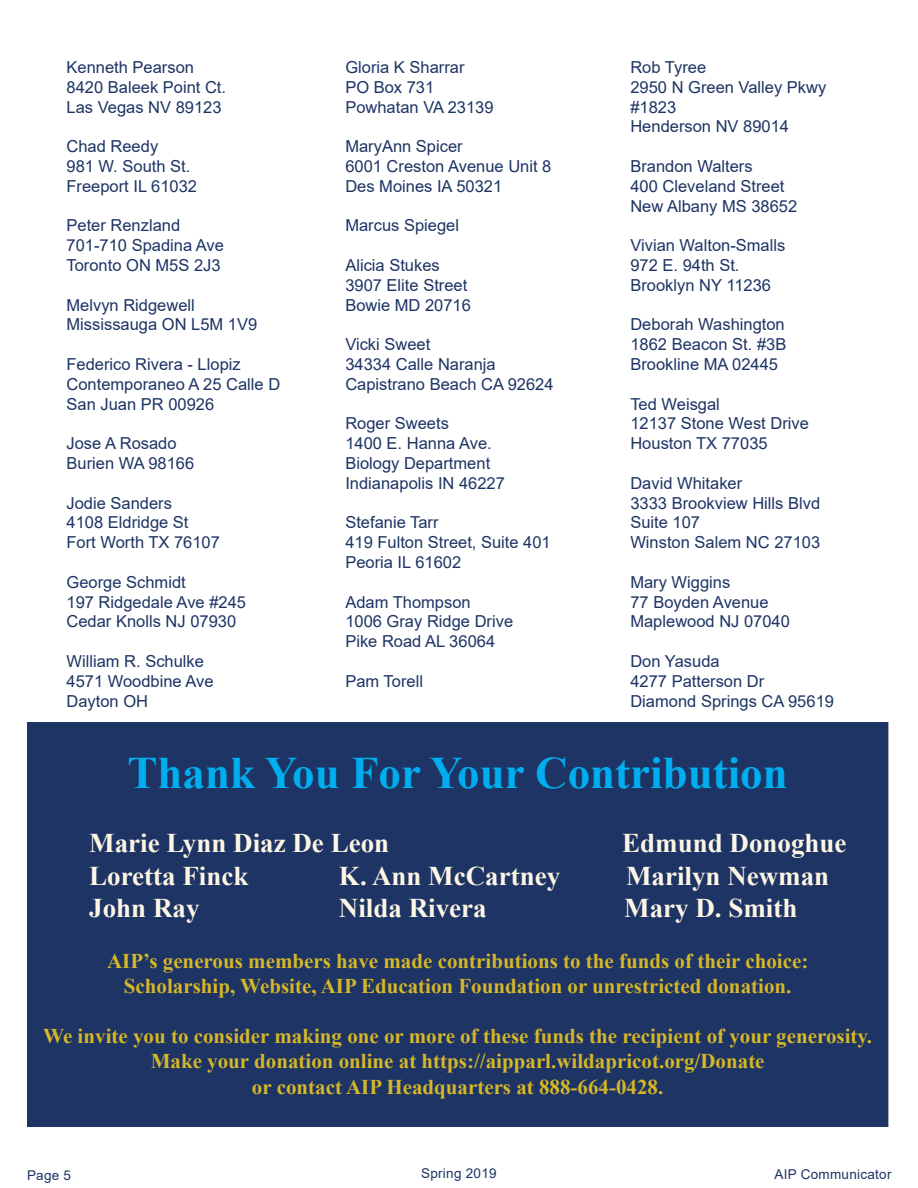
<style>
.page{position:relative;width:918px;height:1188px;background:#fff}
.page>*{position:absolute;margin:0;border:0;box-sizing:border-box;transform-origin:0 0}
.t1{font:700 45px "Times New Roman";color:#00aeef}
.t2{font:700 27px "Times New Roman";color:#fef6e5}
.t3{font:700 21px/25.2px "Times New Roman";color:#d6b727;text-align:center}
.t4{font:16.5px/19.8px "Arial";color:#1d3464}
.t5{font:13.5px "Arial";letter-spacing:.02em;color:#1d3464}
</style>
<div class="page">
<div style="left:28px;top:723px;width:860px;height:403px;background:#1d3464"></div>
<div style="left:27px;top:722px;width:861px;height:405px;border:2px solid #1d3464"></div>
<p class="t4" style="left:67px;top:57px;width:129px">Kenneth Pearson</p>
<p class="t4" style="left:67px;top:77px;width:161px">8420 Baleek Point Ct.</p>
<p class="t4" style="left:67px;top:97px;width:157px">Las Vegas NV 89123</p>
<p class="t4" style="left:67px;top:136px;width:93px">Chad Reedy</p>
<p class="t4" style="left:67px;top:156px;width:125px">981 W. South St.</p>
<p class="t4" style="left:67px;top:176px;width:132px">Freeport IL 61032</p>
<p class="t4" style="left:67px;top:216px;width:115px">Peter Renzland</p>
<p class="t4" style="left:67px;top:235px;width:159px">701-710 Spadina Ave</p>
<p class="t4" style="left:67px;top:255px;width:156px">Toronto ON M5S 2J3</p>
<p class="t4" style="left:67px;top:295px;width:130px">Melvyn Ridgewell</p>
<p class="t4" style="left:67px;top:315px;width:192px">Mississauga ON L5M 1V9</p>
<p class="t4" style="left:67px;top:354px;width:176px">Federico Rivera - Llopiz</p>
<p class="t4" style="left:67px;top:374px;width:215px">Contemporaneo A 25 Calle D</p>
<p class="t4" style="left:67px;top:394px;width:149px">San Juan PR 00926</p>
<p class="t4" style="left:67px;top:433px;width:112px">Jose A Rosado</p>
<p class="t4" style="left:67px;top:453px;width:129px">Burien WA 98166</p>
<p class="t4" style="left:67px;top:493px;width:107px">Jodie Sanders</p>
<p class="t4" style="left:67px;top:513px;width:123px">4108 Eldridge St</p>
<p class="t4" style="left:67px;top:532px;width:155px">Fort Worth TX 76107</p>
<p class="t4" style="left:67px;top:572px;width:121px">George Schmidt</p>
<p class="t4" style="left:67px;top:592px;width:181px">197 Ridgedale Ave #245</p>
<p class="t4" style="left:67px;top:612px;width:171px">Cedar Knolls NJ 07930</p>
<p class="t4" style="left:67px;top:651px;width:139px">William R. Schulke</p>
<p class="t4" style="left:67px;top:671px;width:149px">4571 Woodbine Ave</p>
<p class="t4" style="left:67px;top:691px;width:83px">Dayton OH</p>
<p class="t4" style="left:345px;top:57px;width:121px">Gloria K Sharrar</p>
<p class="t4" style="left:345px;top:77px;width:90px">PO Box 731</p>
<p class="t4" style="left:345px;top:97px;width:150px">Powhatan VA 23139</p>
<p class="t4" style="left:345px;top:136px;width:119px">MaryAnn Spicer</p>
<p class="t4" style="left:345px;top:156px;width:208px">6001 Creston Avenue Unit 8</p>
<p class="t4" style="left:345px;top:176px;width:158px">Des Moines IA 50321</p>
<p class="t4" style="left:345px;top:216px;width:115px">Marcus Spiegel</p>
<p class="t4" style="left:345px;top:255px;width:96px">Alicia Stukes</p>
<p class="t4" style="left:345px;top:275px;width:123px">3907 Elite Street</p>
<p class="t4" style="left:345px;top:295px;width:127px">Bowie MD 20716</p>
<p class="t4" style="left:345px;top:334px;width:86px">Vicki Sweet</p>
<p class="t4" style="left:345px;top:354px;width:152px">34334 Calle Naranja</p>
<p class="t4" style="left:345px;top:374px;width:210px">Capistrano Beach CA 92624</p>
<p class="t4" style="left:345px;top:414px;width:105px">Roger Sweets</p>
<p class="t4" style="left:345px;top:433px;width:148px">1400 E. Hanna Ave.</p>
<p class="t4" style="left:345px;top:453px;width:146px">Biology Department</p>
<p class="t4" style="left:345px;top:473px;width:161px">Indianapolis IN 46227</p>
<p class="t4" style="left:345px;top:513px;width:95px">Stefanie Tarr</p>
<p class="t4" style="left:345px;top:532px;width:207px">419 Fulton Street, Suite 401</p>
<p class="t4" style="left:345px;top:552px;width:117px">Peoria IL 61602</p>
<p class="t4" style="left:345px;top:592px;width:127px">Adam Thompson</p>
<p class="t4" style="left:345px;top:612px;width:169px">1006 Gray Ridge Drive</p>
<p class="t4" style="left:345px;top:631px;width:151px">Pike Road AL 36064</p>
<p class="t4" style="left:345px;top:671px;width:79px">Pam Torell</p>
<p class="t4" style="left:630px;top:57px;width:77px">Rob Tyree</p>
<p class="t4" style="left:630px;top:77px;width:197px">2950 N Green Valley Pkwy #1823</p>
<p class="t4" style="left:630px;top:117px;width:160px">Henderson NV 89014</p>
<p class="t4" style="left:630px;top:156px;width:124px">Brandon Walters</p>
<p class="t4" style="left:630px;top:176px;width:156px">400 Cleveland Street</p>
<p class="t4" style="left:630px;top:196px;width:168px">New Albany MS 38652</p>
<p class="t4" style="left:630px;top:235px;width:156px">Vivian Walton-Smalls</p>
<p class="t4" style="left:630px;top:255px;width:111px">972 E. 94th St.</p>
<p class="t4" style="left:630px;top:275px;width:142px">Brooklyn NY 11236</p>
<p class="t4" style="left:630px;top:315px;width:156px">Deborah Washington</p>
<p class="t4" style="left:630px;top:334px;width:157px">1862 Beacon St. #3B</p>
<p class="t4" style="left:630px;top:354px;width:149px">Brookline MA 02445</p>
<p class="t4" style="left:630px;top:394px;width:91px">Ted Weisgal</p>
<p class="t4" style="left:630px;top:414px;width:180px">12137 Stone West Drive</p>
<p class="t4" style="left:630px;top:433px;width:139px">Houston TX 77035</p>
<p class="t4" style="left:630px;top:473px;width:113px">David Whitaker</p>
<p class="t4" style="left:630px;top:493px;width:191px">3333 Brookview Hills Blvd</p>
<p class="t4" style="left:630px;top:513px;width:71px">Suite 107</p>
<p class="t4" style="left:630px;top:532px;width:191px">Winston Salem NC 27103</p>
<p class="t4" style="left:630px;top:572px;width:101px">Mary Wiggins</p>
<p class="t4" style="left:630px;top:592px;width:140px">77 Boyden Avenue</p>
<p class="t4" style="left:630px;top:612px;width:161px">Maplewood NJ 07040</p>
<p class="t4" style="left:630px;top:651px;width:91px">Don Yasuda</p>
<p class="t4" style="left:630px;top:671px;width:135px">4277 Patterson Dr</p>
<p class="t4" style="left:630px;top:691px;width:205px">Diamond Springs CA 95619</p>
<p class="t1" style="left:128px;top:740px;width:662px">Thank You For Your Contribution</p>
<p class="t2" style="left:89px;top:824px;width:301px">Marie Lynn Diaz De Leon</p>
<p class="t2" style="left:622px;top:824px;width:226px">Edmund Donoghue</p>
<p class="t2" style="left:89px;top:856px;width:161px">Loretta Finck</p>
<p class="t2" style="left:339px;top:856px;width:223px">K. Ann McCartney</p>
<p class="t2" style="left:626px;top:856px;width:205px">Marilyn Newman</p>
<p class="t2" style="left:89px;top:889px;width:112px">John Ray</p>
<p class="t2" style="left:339px;top:889px;width:149px">Nilda Rivera</p>
<p class="t2" style="left:624px;top:889px;width:175px">Mary D. Smith</p>
<p class="t3" style="left:107px;top:947px;width:703px">AIP’s generous members have made contributions to the funds of their choice:</p>
<p class="t3" style="left:124px;top:973px;width:669px">Scholarship, Website, AIP Education Foundation or unrestricted donation.</p>
<p class="t3" style="left:43px;top:1023px;width:830px">We invite you to consider making one or more of these funds the recipient of your generosity.<br>Make your donation online at https://aipparl.wildapricot.org/Donate</p>
<p class="t3" style="left:252px;top:1073px;width:413px">or contact AIP Headquarters at 888-664-0428.</p>
<p class="t5" style="left:27px;top:1166px;width:46px">Page 5</p>
<p class="t5" style="left:421px;top:1164px;width:77px">Spring 2019</p>
<p class="t5" style="left:774px;top:1165px;width:119px">AIP Communicator</p>
</div>
